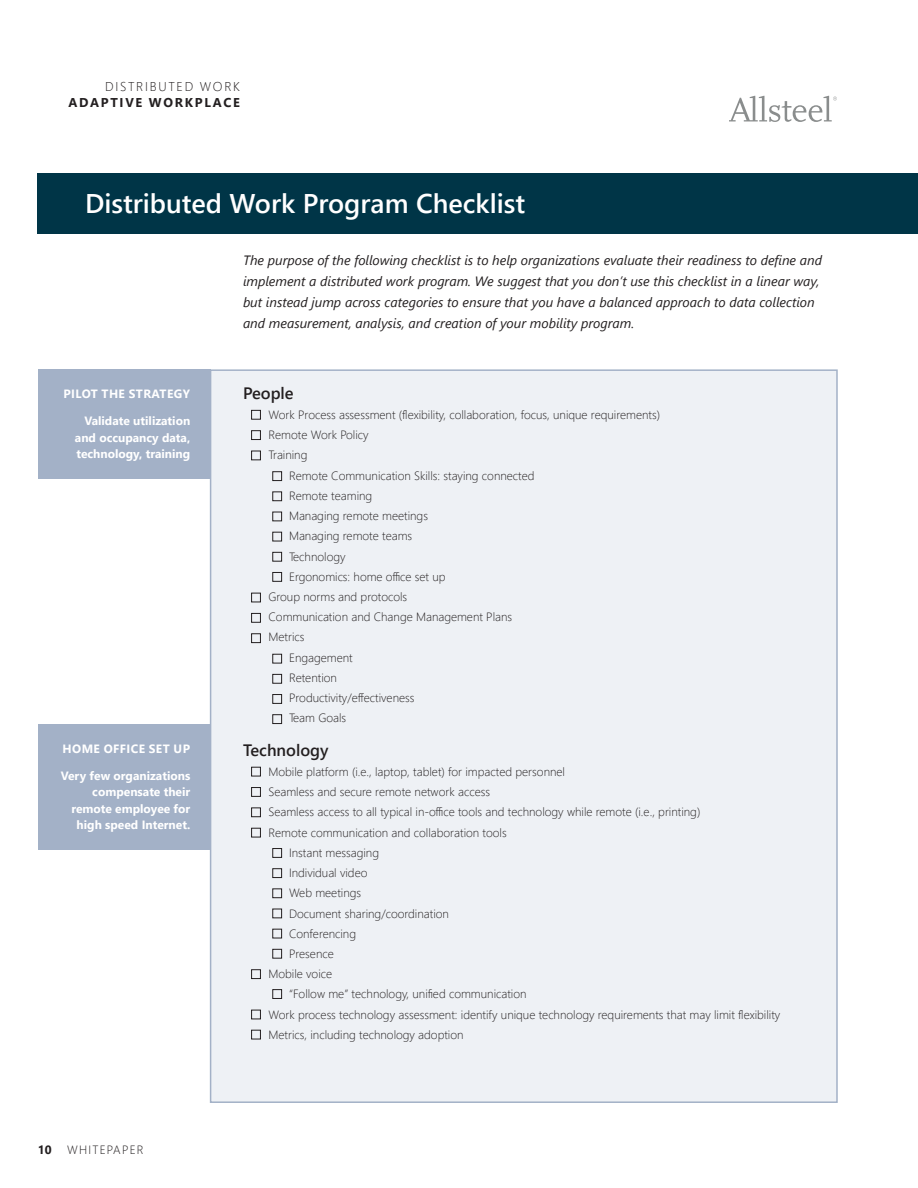
<style>
.page{position:relative;width:918px;height:1188px;background:#fff}
.page>*{position:absolute;margin:0;border:0;box-sizing:border-box;transform-origin:0 0}
.t1{font:600 27px "Segoe UI";color:#fff}
.t2{font:600 16.5px "Segoe UI";color:#231f20}
.t3{font:italic 13.5px/21px "Segoe UI";color:#231f20}
.t4{font:700 12.75px "Segoe UI";letter-spacing:.135em;color:#231f20}
.t5{font:300 12.75px "Segoe UI";letter-spacing:.135em;color:#231f20}
.t6{font:300 12px/20.2px "Segoe UI";color:#231f20}
.t7{font:700 12px/16.5px "Segoe UI";color:#fff;text-align:justify}
.t8{font:700 12px "Segoe UI";letter-spacing:.035em;color:#fff}
.t9{font:300 12px "Segoe UI";letter-spacing:.1em;color:#231f20}
.t10{font:700 12px "Segoe UI";color:#231f20}
</style>
<div class="page">
<svg style="left:729px;top:96px;width:108px;height:26px"></svg>
<div style="left:211px;top:370px;width:626px;height:732px;background:#eef1f5"></div>
<div style="left:38px;top:173px;width:880px;height:61px;background:#003547"></div>
<div style="left:38px;top:369px;width:173px;height:110px;background:#a3b1c7"></div>
<div style="left:251px;top:410px;width:10px;height:10px;border:1px solid #231f20"></div>
<div style="left:251px;top:767px;width:10px;height:9px;border:1px solid #231f20"></div>
<div style="left:251px;top:593px;width:10px;height:9px;border:1px solid #231f20"></div>
<div style="left:272px;top:471px;width:10px;height:10px;border:1px solid #231f20"></div>
<div style="left:251px;top:430px;width:10px;height:10px;border:1px solid #231f20"></div>
<div style="left:251px;top:787px;width:10px;height:10px;border:1px solid #231f20"></div>
<div style="left:251px;top:828px;width:10px;height:9px;border:1px solid #231f20"></div>
<div style="left:251px;top:613px;width:10px;height:10px;border:1px solid #231f20"></div>
<div style="left:272px;top:491px;width:10px;height:10px;border:1px solid #231f20"></div>
<div style="left:251px;top:451px;width:10px;height:9px;border:1px solid #231f20"></div>
<div style="left:251px;top:807px;width:10px;height:10px;border:1px solid #231f20"></div>
<div style="left:251px;top:633px;width:10px;height:10px;border:1px solid #231f20"></div>
<div style="left:272px;top:512px;width:10px;height:9px;border:1px solid #231f20"></div>
<div style="left:272px;top:654px;width:10px;height:9px;border:1px solid #231f20"></div>
<div style="left:272px;top:552px;width:10px;height:10px;border:1px solid #231f20"></div>
<div style="left:272px;top:694px;width:10px;height:10px;border:1px solid #231f20"></div>
<div style="left:272px;top:532px;width:10px;height:9px;border:1px solid #231f20"></div>
<div style="left:272px;top:674px;width:10px;height:10px;border:1px solid #231f20"></div>
<div style="left:272px;top:572px;width:10px;height:10px;border:1px solid #231f20"></div>
<div style="left:272px;top:848px;width:10px;height:10px;border:1px solid #231f20"></div>
<div style="left:272px;top:868px;width:10px;height:10px;border:1px solid #231f20"></div>
<div style="left:251px;top:969px;width:10px;height:10px;border:1px solid #231f20"></div>
<div style="left:251px;top:1010px;width:10px;height:9px;border:1px solid #231f20"></div>
<div style="left:251px;top:1030px;width:10px;height:9px;border:1px solid #231f20"></div>
<div style="left:272px;top:888px;width:10px;height:10px;border:1px solid #231f20"></div>
<div style="left:272px;top:929px;width:10px;height:9px;border:1px solid #231f20"></div>
<div style="left:272px;top:909px;width:10px;height:9px;border:1px solid #231f20"></div>
<div style="left:272px;top:949px;width:10px;height:10px;border:1px solid #231f20"></div>
<div style="left:272px;top:989px;width:10px;height:10px;border:1px solid #231f20"></div>
<div style="left:272px;top:714px;width:10px;height:10px;border:1px solid #231f20"></div>
<div style="left:38px;top:724px;width:173px;height:126px;background:#a3b1c7"></div>
<p class="t5" style="left:105px;top:77px;width:136px">DISTRIBUTED WORK</p>
<p class="t4" style="left:69px;top:92px;width:173px">ADAPTIVE WORKPLACE</p>
<h1 class="t1" style="left:85px;top:182px;width:442px">Distributed Work Program Checklist</h1>
<p class="t8" style="left:63px;top:384px;width:128px">PILOT THE STRATEGY</p>
<p class="t7" style="left:75px;top:413px;width:117px;text-indent:10px">Validate utilization and occupancy data, technology, training</p>
<p class="t8" style="left:63px;top:739px;width:129px">HOME OFFICE SET UP</p>
<p class="t7" style="left:61px;top:767px;width:131px;text-align:right">Very few organizations compensate their remote employee for high speed Internet.</p>
<p class="t3" style="left:243px;top:249px;width:581px">The purpose of the following checklist is to help organizations evaluate their readiness to define and implement a distributed work program. We suggest that you don’t use this checklist in a linear way, but instead jump across categories to ensure that you have a balanced approach to data collection and measurement, analysis, and creation of your mobility program.</p>
<h2 class="t2" style="left:243px;top:379px;width:52px">People</h2>
<p class="t6" style="left:254px;top:404px;width:408px">• Work Process assessment (flexibility, collaboration, focus, unique requirements)</p>
<p class="t6" style="left:254px;top:424px;width:117px">• Remote Work Policy</p>
<p class="t6" style="left:289px;top:444px;width:247px;text-indent:-36px">• Training<br>Remote Communication Skills: staying connected<br>Remote teaming<br>Managing remote meetings<br>Managing remote teams<br>Technology<br>Ergonomics: home office set up</p>
<p class="t6" style="left:254px;top:586px;width:155px">• Group norms and protocols</p>
<p class="t6" style="left:254px;top:606px;width:260px">• Communication and Change Management Plans</p>
<p class="t6" style="left:289px;top:627px;width:127px;text-indent:-36px">• Metrics<br>Engagement<br>Retention<br>Productivity/effectiveness<br>Team Goals</p>
<h2 class="t2" style="left:243px;top:736px;width:87px">Technology</h2>
<p class="t6" style="left:254px;top:761px;width:313px">• Mobile platform (i.e., laptop, tablet) for impacted personnel</p>
<p class="t6" style="left:254px;top:781px;width:238px">• Seamless and secure remote network access</p>
<p class="t6" style="left:254px;top:801px;width:448px">• Seamless access to all typical in-office tools and technology while remote (i.e., printing)</p>
<p class="t6" style="left:289px;top:822px;width:219px;text-indent:-36px">• Remote communication and collaboration tools<br>Instant messaging<br>Individual video<br>Web meetings<br>Document sharing/coordination<br>Conferencing<br>Presence</p>
<p class="t6" style="left:289px;top:963px;width:239px;text-indent:-36px">• Mobile voice<br>“Follow me” technology, unified communication</p>
<p class="t6" style="left:254px;top:1004px;width:528px">• Work process technology assessment: identify unique technology requirements that may limit flexibility</p>
<p class="t6" style="left:254px;top:1024px;width:212px">• Metrics, including technology adoption</p>
<p class="t10" style="left:38px;top:1140px;width:15px">10</p>
<p class="t9" style="left:67px;top:1140px;width:78px">WHITEPAPER</p>
</div>
